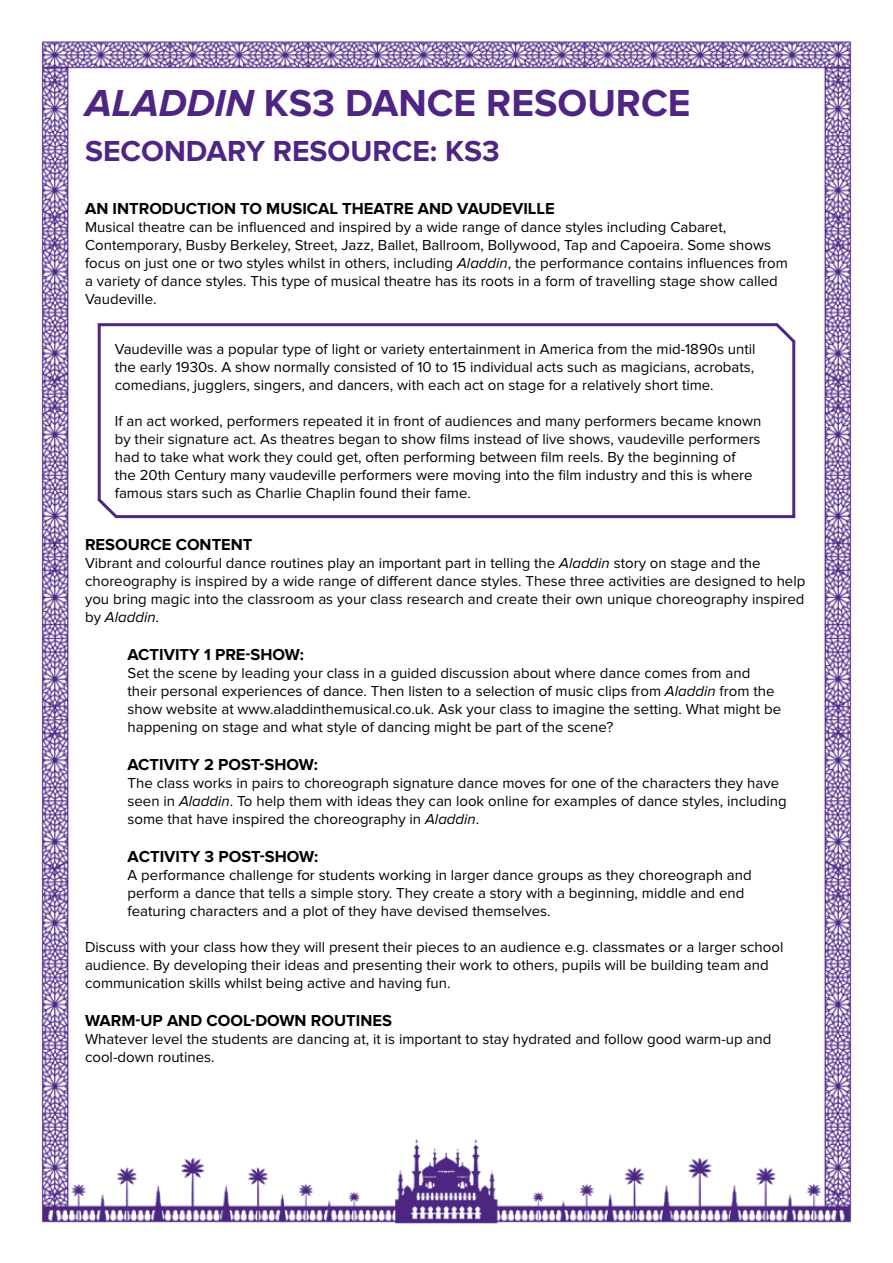
<style>
.page{position:relative;width:893px;height:1263px;background:#fff}
.page>*{position:absolute;margin:0;border:0;box-sizing:border-box;transform-origin:0 0}
.t1{font:700 39px "Proxima Nova";color:#4e2583}
.t2{font:700 30px "Proxima Nova";color:#4e2583}
.t3{font:700 16.5px "Proxima Nova";color:#000}
.t4{font:15px/18px "Proxima Nova";color:#000}
.s1{font-style:italic}
</style>
<div class="page">
<img style="left:41px;top:41px;width:811px;height:1183px">
<svg style="left:96px;top:322px;width:701px;height:198px"></svg>
<h1 class="t1" style="left:85px;top:80px;width:607px"><span class="s1">ALADDIN</span> KS3 DANCE RESOURCE</h1>
<h2 class="t2" style="left:85px;top:134px;width:416px">SECONDARY RESOURCE: KS3</h2>
<p class="t3" style="left:85px;top:199px;width:471px">AN INTRODUCTION TO MUSICAL THEATRE AND VAUDEVILLE</p>
<p class="t4" style="left:85px;top:218px;width:704px">Musical theatre can be influenced and inspired by a wide range of dance styles including Cabaret, Contemporary, Busby Berkeley, Street, Jazz, Ballet, Ballroom, Bollywood, Tap and Capoeira. Some shows focus on just one or two styles whilst in others, including <span class="s1">Aladdin</span>, the performance contains influences from a variety of dance styles. This type of musical theatre has its roots in a form of travelling stage show called Vaudeville.</p>
<p class="t4" style="left:115px;top:340px;width:642px;text-align:justify">Vaudeville was a popular type of light or variety entertainment in America from the mid-1890s until the early 1930s. A show normally consisted of 10 to 15 individual acts such as magicians, acrobats, comedians, jugglers, singers, and dancers, with each act on stage for a relatively short time.</p>
<p class="t4" style="left:115px;top:412px;width:648px">If an act worked, performers repeated it in front of audiences and many performers became known by their signature act. As theatres began to show films instead of live shows, vaudeville performers had to take what work they could get, often performing between film reels. By the beginning of<br>the 20th Century many vaudeville performers were moving into the film industry and this is where famous stars such as Charlie Chaplin found their fame.</p>
<p class="t3" style="left:85px;top:535px;width:169px">RESOURCE CONTENT</p>
<p class="t4" style="left:85px;top:555px;width:722px">Vibrant and colourful dance routines play an important part in telling the <span class="s1">Aladdin</span> story on stage and the choreography is inspired by a wide range of different dance styles. These three activities are designed to help you bring magic into the classroom as your class research and create their own unique choreography inspired by <span class="s1">Aladdin</span>.</p>
<p class="t3" style="left:128px;top:645px;width:178px">ACTIVITY 1 PRE-SHOW:</p>
<p class="t4" style="left:128px;top:664px;width:655px">Set the scene by leading your class in a guided discussion about where dance comes from and their personal experiences of dance. Then listen to a selection of music clips from <span class="s1">Aladdin</span> from the show website at www.aladdinthemusical.co.uk. Ask your class to imagine the setting. What might be happening on stage and what style of dancing might be part of the scene?</p>
<p class="t3" style="left:128px;top:755px;width:192px">ACTIVITY 2 POST-SHOW:</p>
<p class="t4" style="left:128px;top:774px;width:661px">The class works in pairs to choreograph signature dance moves for one of the characters they have seen in <span class="s1">Aladdin</span>. To help them with ideas they can look online for examples of dance styles, including some that have inspired the choreography in <span class="s1">Aladdin</span>.</p>
<p class="t3" style="left:128px;top:847px;width:192px">ACTIVITY 3 POST-SHOW:</p>
<p class="t4" style="left:128px;top:866px;width:626px">A performance challenge for students working in larger dance groups as they choreograph and perform a dance that tells a simple story. They create a story with a beginning, middle and end featuring characters and a plot of they have devised themselves.</p>
<p class="t4" style="left:85px;top:938px;width:700px">Discuss with your class how they will present their pieces to an audience e.g. classmates or a larger school audience. By developing their ideas and presenting their work to others, pupils will be building team and communication skills whilst being active and having fun.</p>
<p class="t3" style="left:85px;top:1011px;width:308px">WARM-UP AND COOL-DOWN ROUTINES</p>
<p class="t4" style="left:85px;top:1030px;width:688px">Whatever level the students are dancing at, it is important to stay hydrated and follow good warm-up and cool-down routines.</p>
</div>
